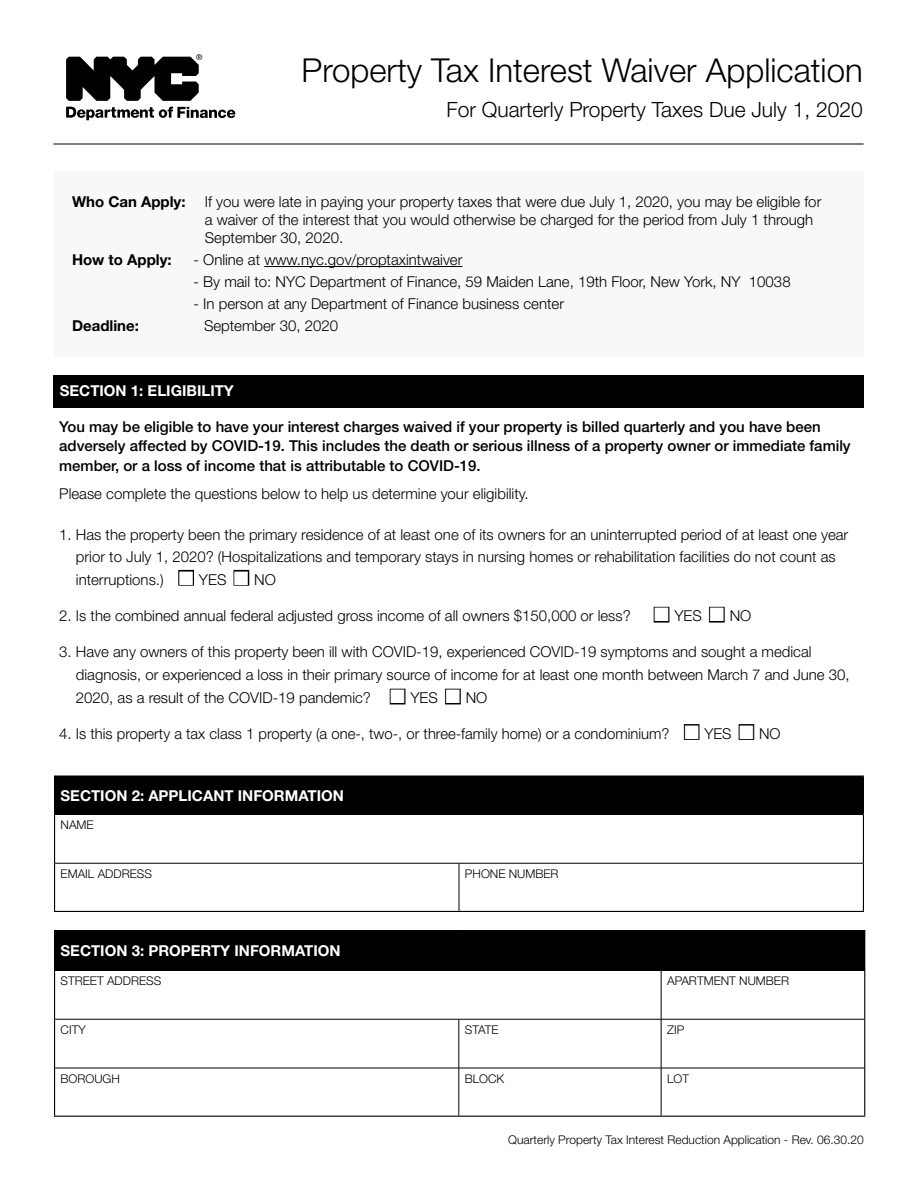
<style>
.page{position:relative;width:918px;height:1188px;background:#fff}
.page>*{position:absolute;margin:0;border:0;box-sizing:border-box;transform-origin:0 0}
.t1{font:300 33px "Helvetica Neue LT Std";color:#000}
.t2{font:300 21px "Helvetica Neue LT Std";color:#000}
.t3{font:300 15px/18px "Helvetica Neue LT Std";color:#000}
.t4{font:500 15px/19.5px "Helvetica Neue LT Std";color:#000}
.t5{font:700 15px "Helvetica Neue LT Std";color:#fff}
.t6{font:700 15px "Helvetica Neue LT Std";color:#000}
.t7{font:300 12px "Helvetica Neue LT Std";color:#000}
.t8{font:7.8px "Helvetica Neue";color:#000}
</style>
<div class="page">
<div style="left:55px;top:776px;width:808px;height:38px;background:#000"></div>
<hr style="left:55px;top:814px;width:404px;height:1px;background:#000">
<hr style="left:459px;top:814px;width:404px;height:1px;background:#000">
<hr style="left:55px;top:863px;width:404px;height:1px;background:#000">
<hr style="left:459px;top:863px;width:404px;height:1px;background:#000">
<hr style="left:459px;top:863px;width:1px;height:48px;background:#000">
<hr style="left:54px;top:776px;width:405px;height:1px;background:#000">
<hr style="left:54px;top:777px;width:1px;height:37px;background:#000">
<hr style="left:459px;top:776px;width:405px;height:1px;background:#000">
<hr style="left:863px;top:777px;width:1px;height:37px;background:#000">
<hr style="left:54px;top:814px;width:1px;height:49px;background:#000">
<hr style="left:863px;top:814px;width:1px;height:49px;background:#000">
<hr style="left:54px;top:863px;width:1px;height:48px;background:#000">
<hr style="left:863px;top:863px;width:1px;height:48px;background:#000">
<hr style="left:54px;top:911px;width:405px;height:1px;background:#000">
<hr style="left:459px;top:911px;width:405px;height:1px;background:#000">
<div style="left:55px;top:931px;width:810px;height:39px;background:#000"></div>
<hr style="left:55px;top:970px;width:404px;height:1px;background:#000">
<hr style="left:459px;top:970px;width:202px;height:1px;background:#000">
<hr style="left:661px;top:970px;width:203px;height:1px;background:#000">
<hr style="left:661px;top:971px;width:1px;height:48px;background:#000">
<hr style="left:55px;top:1019px;width:404px;height:1px;background:#000">
<hr style="left:459px;top:1019px;width:202px;height:1px;background:#000">
<hr style="left:459px;top:1019px;width:1px;height:49px;background:#000">
<hr style="left:661px;top:1019px;width:203px;height:1px;background:#000">
<hr style="left:661px;top:1019px;width:1px;height:49px;background:#000">
<hr style="left:459px;top:1068px;width:1px;height:48px;background:#000">
<hr style="left:661px;top:1068px;width:1px;height:48px;background:#000">
<hr style="left:54px;top:930px;width:405px;height:1px;background:#000">
<hr style="left:54px;top:931px;width:1px;height:39px;background:#000">
<hr style="left:459px;top:930px;width:202px;height:1px;background:#000">
<hr style="left:661px;top:930px;width:204px;height:1px;background:#000">
<hr style="left:54px;top:970px;width:1px;height:49px;background:#000">
<hr style="left:864px;top:970px;width:1px;height:49px;background:#000">
<hr style="left:54px;top:1019px;width:1px;height:49px;background:#000">
<hr style="left:54px;top:1068px;width:1px;height:48px;background:#000">
<hr style="left:864px;top:1068px;width:1px;height:48px;background:#000">
<hr style="left:54px;top:1116px;width:405px;height:1px;background:#000">
<hr style="left:459px;top:1116px;width:202px;height:1px;background:#000">
<hr style="left:661px;top:1116px;width:204px;height:1px;background:#000">
<hr style="left:55px;top:1068px;width:404px;height:1px;background:#000">
<hr style="left:459px;top:1068px;width:202px;height:1px;background:#000">
<hr style="left:661px;top:1068px;width:203px;height:1px;background:#000">
<hr style="left:864px;top:1019px;width:1px;height:49px;background:#000">
<div style="left:54px;top:171px;width:810px;height:185px;background:#f8f8f9"></div>
<hr style="left:264px;top:266px;width:198px;height:1px;background:#000">
<div style="left:54px;top:375px;width:810px;height:32px;background:#000"></div>
<svg style="left:66px;top:57px;width:133px;height:44px"></svg>
<svg style="left:66px;top:107px;width:169px;height:13px"></svg>
<hr style="left:53px;top:144px;width:811px;height:1px;background:#000">
<p class="t8" style="left:196px;top:52px;width:8px">®</p>
<h1 class="t1" style="left:302px;top:50px;width:563px">Property Tax Interest Waiver Application</h1>
<h2 class="t2" style="left:446px;top:97px;width:418px">For Quarterly Property Taxes Due July 1, 2020</h2>
<p class="t6" style="left:72px;top:192px;width:115px">Who Can Apply:</p>
<p class="t3" style="left:205px;top:192px;width:618px">If you were late in paying your property taxes that were due July 1, 2020, you may be eligible for a waiver of the interest that you would otherwise be charged for the period from July 1 through<br>September 30, 2020.</p>
<p class="t6" style="left:72px;top:250px;width:101px">How to Apply:</p>
<p class="t3" style="left:194px;top:250px;width:270px">- Online at www.nyc.gov/proptaxintwaiver</p>
<p class="t3" style="left:194px;top:272px;width:599px">- By mail to: NYC Department of Finance, 59 Maiden Lane, 19th Floor, New York, NY 10038</p>
<p class="t3" style="left:194px;top:294px;width:372px">- In person at any Department of Finance business center</p>
<p class="t6" style="left:72px;top:316px;width:68px">Deadline:</p>
<p class="t3" style="left:204px;top:316px;width:136px">September 30, 2020</p>
<p class="t5" style="left:60px;top:382px;width:176px">SECTION 1: ELIGIBILITY</p>
<p class="t4" style="left:59px;top:416px;width:793px">You may be eligible to have your interest charges waived if your property is billed quarterly and you have been adversely affected by COVID-19. This includes the death or serious illness of a property owner or immediate family member, or a loss of income that is attributable to COVID-19.</p>
<p class="t3" style="left:59px;top:484px;width:471px">Please complete the questions below to help us determine your eligibility.</p>
<p class="t3" style="left:76px;top:523px;width:774px;line-height:22.5px;text-indent:-17px">1. Has the property been the primary residence of at least one of its owners for an uninterrupted period of at least one year prior to July 1, 2020? (Hospitalizations and temporary stays in nursing homes or rehabilitation facilities do not count as interruptions.) ■ YES ■ NO</p>
<p class="t3" style="left:59px;top:607px;width:694px">2. Is the combined annual federal adjusted gross income of all owners $150,000 or less? ■ YES ■ NO</p>
<p class="t3" style="left:76px;top:640px;width:775px;line-height:23px;text-indent:-17px">3. Have any owners of this property been ill with COVID-19, experienced COVID-19 symptoms and sought a medical diagnosis, or experienced a loss in their primary source of income for at least one month between March 7 and June 30,<br>2020, as a result of the COVID-19 pandemic? ■ YES ■ NO</p>
<p class="t3" style="left:59px;top:724px;width:723px">4. Is this property a tax class 1 property (a one-, two-, or three-family home) or a condominium? ■ YES ■ NO</p>
<p class="t5" style="left:61px;top:786px;width:285px">SECTION 2: APPLICANT INFORMATION</p>
<p class="t7" style="left:61px;top:817px;width:35px">NAME</p>
<p class="t7" style="left:61px;top:866px;width:93px">EMAIL ADDRESS</p>
<p class="t7" style="left:465px;top:866px;width:95px">PHONE NUMBER</p>
<p class="t5" style="left:61px;top:941px;width:282px">SECTION 3: PROPERTY INFORMATION</p>
<p class="t7" style="left:61px;top:973px;width:102px">STREET ADDRESS</p>
<p class="t7" style="left:667px;top:973px;width:123px">APARTMENT NUMBER</p>
<p class="t7" style="left:61px;top:1022px;width:27px">CITY</p>
<p class="t7" style="left:465px;top:1022px;width:35px">STATE</p>
<p class="t7" style="left:667px;top:1022px;width:19px">ZIP</p>
<p class="t7" style="left:61px;top:1071px;width:61px">BOROUGH</p>
<p class="t7" style="left:465px;top:1071px;width:41px">BLOCK</p>
<p class="t7" style="left:667px;top:1071px;width:24px">LOT</p>
<p class="t7" style="left:508px;top:1132px;width:357px">Quarterly Property Tax Interest Reduction Application - Rev. 06.30.20</p>
</div>
